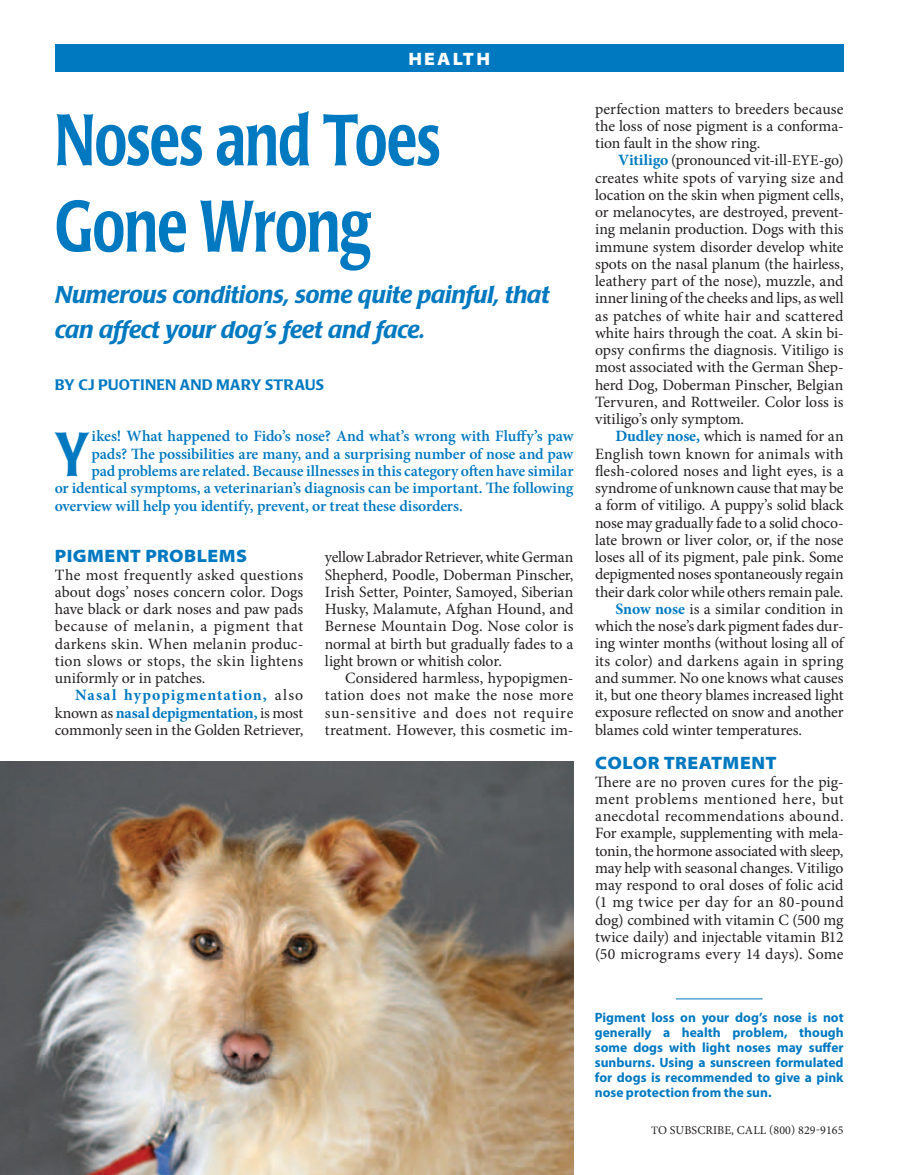
<style>
.page{position:relative;width:918px;height:1175px;background:#fff}
.page>*{position:absolute;margin:0;border:0;box-sizing:border-box;transform-origin:0 0}
.t1{font:500 72px/86.2px "Poppl Laudatio";letter-spacing:-.015em;color:#0079c1;scale:.75 1}
.t2{font:500 61.2px "Poppl Laudatio";color:#0079c1;scale:.8 1}
.t3{font:italic 500 24px/34.5px "Poppl Laudatio";letter-spacing:-.005em;color:#0079c1}
.t4{font:900 semi-expanded 18px "Myriad Pro";letter-spacing:.025em;color:#0079c1}
.t5{font:900 semi-expanded 18px "Myriad Pro";letter-spacing:.12em;color:#fff}
.t6{font:15.75px/17.2px "Minion Pro";letter-spacing:-.005em;color:#231f20;text-align:justify}
.t7{font:600 15.75px "Minion Pro";letter-spacing:-.01em;color:#0079c1}
.t8{font:15.75px "Minion Pro";letter-spacing:.025em;color:#231f20}
.t9{font:500 15px "Poppl Laudatio";letter-spacing:.01em;color:#0079c1}
.t10{font:700 13.5px/15px "Myriad Pro";color:#0079c1;text-align:justify}
.t11{font:12px "Minion Pro";letter-spacing:.01em;color:#231f20}
.s1{font-weight:700;color:#0079c1}
.s2{font-weight:700;color:#007bc3}
.s3{font-size:15px}
.s4{font-size:11.25px}
</style>
<div class="page">
<div style="left:55px;top:45px;width:789px;height:27px;background:#0079c1"></div>
<hr style="left:676px;top:998px;width:87px;height:1px;background:#0079c1">
<img style="left:0;top:761px;width:573px;height:413px">
<p class="t5" style="left:408px;top:48px;width:83px">HEALTH</p>
<h1 class="t1" style="left:55px;top:99px;width:516px">Noses and Toes<br>Gone Wrong</h1>
<h3 class="t3" style="left:55px;top:278px;width:496px">Numerous conditions, some quite painful, that can affect your dog’s feet and face.</h3>
<p class="t9" style="left:55px;top:376px;width:271px">by CJ Puotinen and Mary Straus</p>
<h2 class="t2" style="left:55px;top:420px;width:46px">Y</h2>
<p class="t7" style="left:92px;top:425px;width:483px">ikes! What happened to Fido’s nose? And what’s wrong with Fluffy’s paw</p>
<p class="t7" style="left:92px;top:443px;width:483px">pads? The possibilities are many, and a surprising number of nose and paw</p>
<p class="t7" style="left:92px;top:460px;width:483px">pad problems are related. Because illnesses in this category often have similar</p>
<p class="t7" style="left:55px;top:477px;width:520px">or identical symptoms, a veterinarian’s diagnosis can be important. The following</p>
<p class="t7" style="left:55px;top:494px;width:410px">overview will help you identify, prevent, or treat these disorders.</p>
<p class="t4" style="left:55px;top:546px;width:194px">PIGMENT PROBLEMS</p>
<p class="t6" style="left:55px;top:566px;width:250px">The most frequently asked questions about dogs’ noses concern color. Dogs have black or dark noses and paw pads because of melanin, a pigment that darkens skin. When melanin produc&shy;tion slows or stops, the skin lightens uniformly or in patches.</p>
<p class="t6" style="left:55px;top:686px;width:250px;text-indent:20px"><span class="s1">Nasal hypopigmentation,</span> also known as <span class="s1">nasal depigmentation,</span> is most commonly seen in the Golden Retriever,</p>
<p class="t6" style="left:325px;top:548px;width:250px">yellow Labrador Retriever, white German Shepherd, Poodle, Doberman Pinscher, Irish Setter, Pointer, Samoyed, Siberian Husky, Malamute, Afghan Hound, and Bernese Mountain Dog. Nose color is normal at birth but gradually fades to a light brown or whitish color.</p>
<p class="t6" style="left:325px;top:669px;width:250px;text-indent:20px">Considered harmless, hypopigmen&shy;tation does not make the nose more sun-sensitive and does not require treatment. However, this cosmetic im-</p>
<p class="t6" style="left:595px;top:100px;width:250px">perfection matters to breeders because the loss of nose pigment is a conforma&shy;tion fault in the show ring.</p>
<p class="t6" style="left:595px;top:152px;width:250px;text-indent:23px"><span class="s2">Vitiligo</span> (pronounced vit-ill-<span class="s3">EYE</span>-go) creates white spots of varying size and location on the skin when pigment cells, or melanocytes, are destroyed, prevent&shy;ing melanin production. Dogs with this immune system disorder develop white spots on the nasal planum (the hairless, leathery part of the nose), muzzle, and inner lining of the cheeks and lips, as well as patches of white hair and scattered white hairs through the coat. A skin bi&shy;opsy confirms the diagnosis. Vitiligo is most associated with the German Shep&shy;herd Dog, Doberman Pinscher, Belgian Tervuren, and Rottweiler. Color loss is vitiligo’s only symptom.</p>
<p class="t6" style="left:615px;top:428px;width:230px"><span class="s1">Dudley nose,</span> which is named for an</p>
<p class="t8" style="left:595px;top:443px;width:250px">English town known for animals with</p>
<p class="t6" style="left:595px;top:462px;width:250px">flesh-colored noses and light eyes, is a</p>
<p class="t6" style="left:595px;top:479px;width:250px">syndrome of unknown cause that may be</p>
<p class="t6" style="left:595px;top:497px;width:250px">a form of vitiligo. A puppy’s solid black</p>
<p class="t6" style="left:595px;top:514px;width:250px">nose may gradually fade to a solid choco-</p>
<p class="t6" style="left:595px;top:531px;width:250px">late brown or liver color, or, if the nose</p>
<p class="t6" style="left:595px;top:548px;width:250px">loses all of its pigment, pale pink. Some</p>
<p class="t6" style="left:595px;top:566px;width:250px">depigmented noses spontaneously regain</p>
<p class="t6" style="left:595px;top:583px;width:250px">their dark color while others remain pale.</p>
<p class="t6" style="left:615px;top:600px;width:230px"><span class="s2">Snow nose</span> is a similar condition in</p>
<p class="t6" style="left:595px;top:617px;width:250px">which the nose’s dark pigment fades dur-</p>
<p class="t6" style="left:595px;top:635px;width:250px">ing winter months (without losing all of</p>
<p class="t6" style="left:595px;top:652px;width:250px">its color) and darkens again in spring</p>
<p class="t6" style="left:595px;top:669px;width:250px">and summer. No one knows what causes</p>
<p class="t6" style="left:595px;top:686px;width:250px">it, but one theory blames increased light</p>
<p class="t6" style="left:595px;top:704px;width:250px">exposure reflected on snow and another</p>
<p class="t6" style="left:595px;top:721px;width:209px">blames cold winter temperatures.</p>
<p class="t4" style="left:595px;top:753px;width:183px">COLOR TREATMENT</p>
<p class="t6" style="left:595px;top:773px;width:250px">There are no proven cures for the pig&shy;ment problems mentioned here, but anecdotal recommendations abound.<br>For example, supplementing with mela&shy;tonin, the hormone associated with sleep, may help with seasonal changes. Vitiligo may respond to oral doses of folic acid (1 mg twice per day for an 80-pound dog) combined with vitamin C (500 mg twice daily) and injectable vitamin B12 (50 micrograms every 14 days). Some</p>
<p class="t10" style="left:595px;top:1009px;width:250px">Pigment loss on your dog’s nose is not generally a health problem, though some dogs with light noses may suffer sunburns. Using a sunscreen formulated for dogs is recommended to give a pink nose protection from the sun.</p>
<p class="t11" style="left:651px;top:1122px;width:194px"><span class="s4">T</span>o subscribe, call (800) 829-9165</p>
</div>
